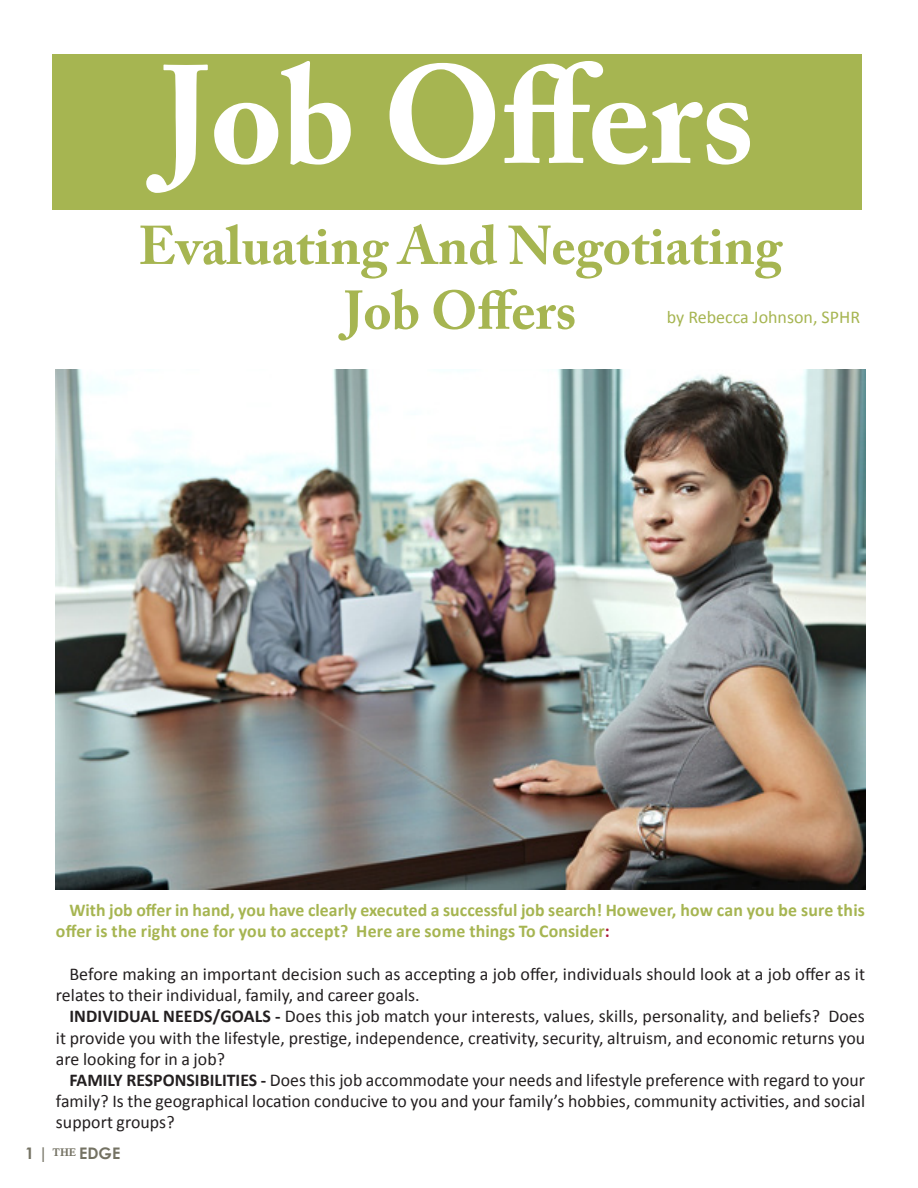
<style>
.page{position:relative;width:918px;height:1188px;background:#fff}
.page>*{position:absolute;margin:0;border:0;box-sizing:border-box;transform-origin:0 0}
.t1{font:700 138px "Adobe Caslon Pro";color:#fff}
.t2{font:700 54px "Adobe Caslon Pro";color:#a6b551}
.t3{font:18px "Calibri";letter-spacing:.005em;color:#231f20}
.t4{font:700 18px/21.3px "Calibri";letter-spacing:.005em;color:#a6b551}
.t5{font:18px "Calibri";color:#a6b551}
.t6{font:700 15.9px "Century Gothic";color:#747263}
.s1{color:#a91633}
.s2{font-weight:700}
</style>
<div class="page">
<div style="left:52px;top:55px;width:810px;height:155px;background:#a6b551"></div>
<img style="left:56px;top:370px;width:810px;height:519px">
<h1 class="t1" style="left:161px;top:34px;width:595px">Job Ofers</h1>
<h1 class="t2" style="left:138px;top:214px;width:645px">Evaluating And Negotiating</h1>
<h1 class="t2" style="left:344px;top:278px;width:234px">Job Ofers</h1>
<h1 class="t5" style="left:667px;top:306px;width:195px">by Rebecca Johnson, SPHR</h1>
<p class="t4" style="left:56px;top:899px;width:811px;text-indent:14px">With job offer in hand, you have clearly executed a successful job search! However, how can you be sure this offer is the right one for you to accept? Here are some things To Consider<span class="s1">:</span></p>
<p class="t3" style="left:69px;top:962px;width:797px">Before making an important decision such as accepting a job offer, individuals should look at a job offer as it</p>
<p class="t3" style="left:56px;top:984px;width:365px">relates to their individual, family, and career goals.</p>
<p class="t3" style="left:69px;top:1005px;width:797px"><span class="s2">INDIVIDUAL NEEDS/GOALS -</span> Does this job match your interests, values, skills, personality, and beliefs? Does</p>
<p class="t3" style="left:56px;top:1026px;width:811px">it provide you with the lifestyle, prestige, independence, creativity, security, altruism, and economic returns you</p>
<p class="t3" style="left:56px;top:1047px;width:171px">are looking for in a job?</p>
<p class="t3" style="left:69px;top:1069px;width:797px"><span class="s2">FAMILY RESPONSIBILITIES -</span> Does this job accommodate your needs and lifestyle preference with regard to your</p>
<p class="t3" style="left:56px;top:1090px;width:811px">family? Is the geographical location conducive to you and your family’s hobbies, community activities, and social</p>
<p class="t3" style="left:56px;top:1111px;width:120px">support groups?</p>
<p class="t6" style="left:25px;top:1142px;width:97px">1 | <sup>THE</sup> EDGE</p>
</div>
